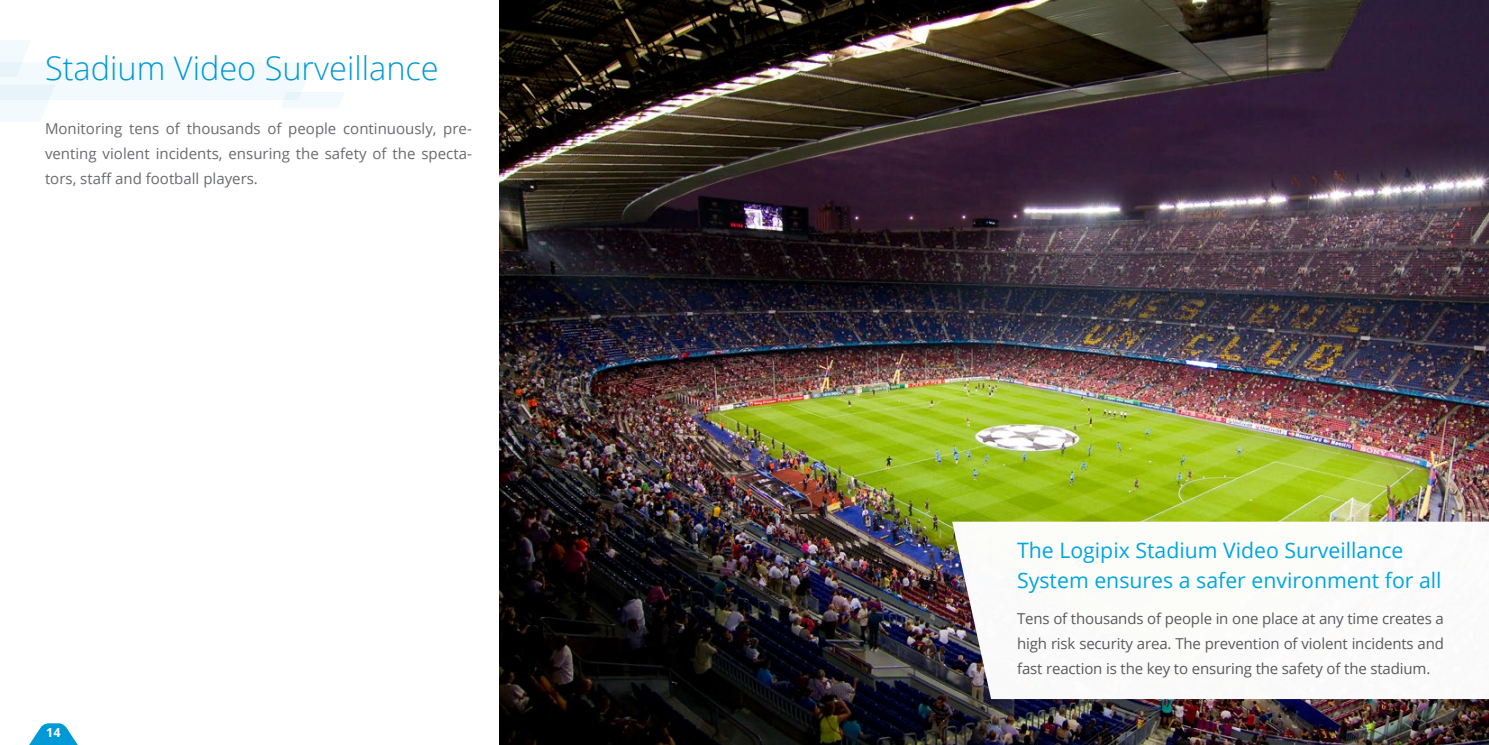
<style>
.page{position:relative;width:1489px;height:745px;background:#fff}
.page>*{position:absolute;margin:0;border:0;box-sizing:border-box;transform-origin:0 0}
.t1{font:300 32.5px "Open Sans";color:#0099d8}
.t2{font:21.25px/30px "Open Sans";color:#00a6de}
.t3{font:15px/25px "Open Sans";letter-spacing:-.01em;color:#58595b;text-align:justify}
.t4{font:15px/25px "Open Sans";color:#696a6d;text-align:justify}
.t5{font:700 12.5px "Open Sans";color:#fff}
</style>
<div class="page">
<svg style="left:30px;top:723px;width:47px;height:21px"></svg>
<img style="left:500px;top:0;width:988px;height:744px">
<svg style="left:952px;top:521px;width:536px;height:177px"></svg>
<svg style="left:0;top:40px;width:344px;height:81px"></svg>
<h1 class="t1" style="left:45px;top:46px;width:395px">Stadium Video Surveillance</h1>
<p class="t4" style="left:45px;top:115px;width:428px">Monitoring tens of thousands of people continuously, pre&shy;venting violent incidents, ensuring the safety of the specta&shy;tors, staff and football players.</p>
<p class="t5" style="left:46px;top:723px;width:16px">14</p>
<h2 class="t2" style="left:1017px;top:534px;width:426px">The Logipix Stadium Video Surveillance<br>System ensures a safer environment for all</h2>
<p class="t3" style="left:1017px;top:604px;width:428px">Tens of thousands of people in one place at any time creates a high risk security area. The prevention of violent incidents and fast reaction is the key to ensuring the safety of the stadium.</p>
</div>
